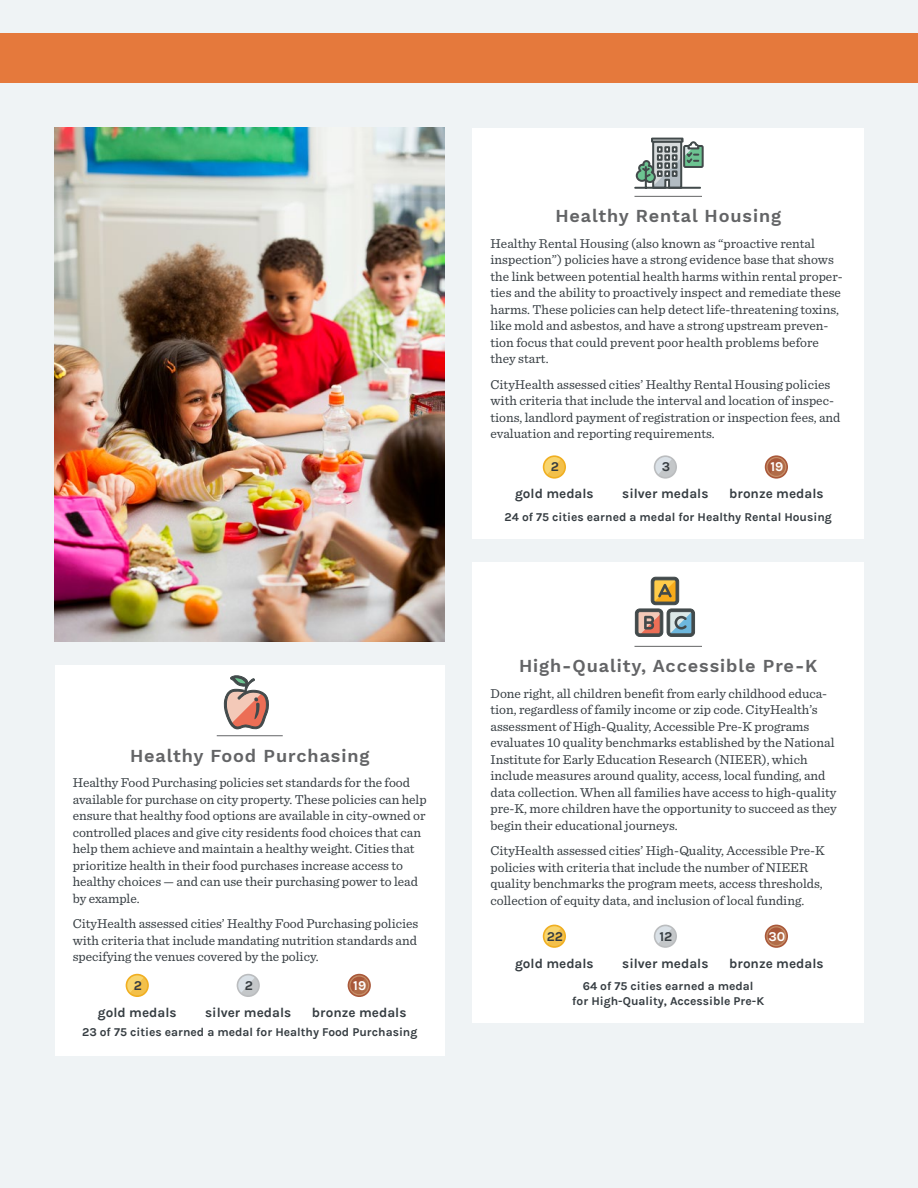
<style>
.page{position:relative;width:918px;height:1188px;background:#eff3f5}
.page>*{position:absolute;margin:0;border:0;box-sizing:border-box;transform-origin:0 0}
.t1{font:600 18px "Work Sans";letter-spacing:.05em;color:#636466}
.t2{font:13.5px/16.5px "Sentinel";color:#353c41}
.t3{font:700 13.5px "Karla";color:#353c41}
.t4{font:700 13.5px "Karla";color:#fff}
.t5{font:700 12px/15px "Karla";color:#353c41;text-align:center}
</style>
<div class="page">
<div style="left:0;top:33px;width:918px;height:49px;background:#e5793c"></div>
<div style="left:472px;top:562px;width:392px;height:461px;background:#fff"></div>
<hr style="left:634px;top:646px;width:68px;height:1px;background:#636466">
<svg style="left:542px;top:924px;width:246px;height:24px"></svg>
<svg style="left:635px;top:577px;width:60px;height:60px"></svg>
<div style="left:472px;top:128px;width:392px;height:411px;background:#fff"></div>
<hr style="left:634px;top:196px;width:68px;height:1px;background:#636466">
<svg style="left:542px;top:455px;width:246px;height:24px"></svg>
<div style="left:651px;top:138px;width:33px;height:5px;border:2px solid #424a4b"></div>
<div style="left:683px;top:145px;width:21px;height:23px;border:2px solid #424a4b"></div>
<svg style="left:634px;top:140px;width:69px;height:49px"></svg>
<div style="left:55px;top:665px;width:390px;height:391px;background:#fff"></div>
<hr style="left:217px;top:735px;width:66px;height:1px;background:#636466">
<svg style="left:125px;top:973px;width:246px;height:24px"></svg>
<svg style="left:224px;top:675px;width:45px;height:55px"></svg>
<img style="left:55px;top:128px;width:390px;height:513px">
<h1 class="t1" style="left:130px;top:745px;width:241px">Healthy Food Purchasing</h1>
<p class="t2" style="left:73px;top:774px;width:355px">Healthy Food Purchasing policies set standards for the food available for purchase on city property. These policies can help ensure that healthy food options are available in city-owned or controlled places and give city residents food choices that can help them achieve and maintain a healthy weight. Cities that prioritize health in their food purchases increase access to healthy choices — and can use their purchasing power to lead by example.</p>
<p class="t2" style="left:73px;top:915px;width:347px;text-align:justify">CityHealth assessed cities’ Healthy Food Purchasing policies with criteria that include mandating nutrition standards and specifying the venues covered by the policy.</p>
<p class="t3" style="left:134px;top:977px;width:10px">2</p>
<p class="t3" style="left:245px;top:977px;width:10px">2</p>
<p class="t4" style="left:353px;top:977px;width:15px">19</p>
<p class="t3" style="left:98px;top:1005px;width:80px">gold medals</p>
<p class="t3" style="left:205px;top:1005px;width:88px">silver medals</p>
<p class="t3" style="left:312px;top:1005px;width:96px">bronze medals</p>
<p class="t5" style="left:82px;top:1025px;width:337px">23 of 75 cities earned a medal for Healthy Food Purchasing</p>
<h1 class="t1" style="left:555px;top:206px;width:227px">Healthy Rental Housing</h1>
<p class="t2" style="left:490px;top:234px;width:354px">Healthy Rental Housing (also known as “proactive rental inspection”) policies have a strong evidence base that shows the link between potential health harms within rental proper&shy;ties and the ability to proactively inspect and remediate these harms. These policies can help detect life-threatening toxins, like mold and asbestos, and have a strong upstream preven&shy;tion focus that could prevent poor health problems before they start.</p>
<p class="t2" style="left:490px;top:375px;width:351px">CityHealth assessed cities’ Healthy Rental Housing policies with criteria that include the interval and location of inspec&shy;tions, landlord payment of registration or inspection fees, and evaluation and reporting requirements.</p>
<p class="t3" style="left:551px;top:459px;width:10px">2</p>
<p class="t3" style="left:662px;top:459px;width:10px">3</p>
<p class="t4" style="left:770px;top:459px;width:15px">19</p>
<p class="t3" style="left:515px;top:486px;width:80px">gold medals</p>
<p class="t3" style="left:622px;top:486px;width:88px">silver medals</p>
<p class="t3" style="left:729px;top:486px;width:96px">bronze medals</p>
<p class="t5" style="left:505px;top:509px;width:329px">24 of 75 cities earned a medal for Healthy Rental Housing</p>
<h1 class="t1" style="left:519px;top:656px;width:300px">High-Quality, Accessible Pre-K</h1>
<p class="t2" style="left:490px;top:684px;width:348px">Done right, all children benefit from early childhood educa&shy;tion, regardless of family income or zip code. CityHealth’s assessment of High-Quality, Accessible Pre-K programs evaluates 10 quality benchmarks established by the National Institute for Early Education Research (NIEER), which include measures around quality, access, local funding, and data collection. When all families have access to high-quality pre-K, more children have the opportunity to succeed as they begin their educational journeys.</p>
<p class="t2" style="left:490px;top:842px;width:336px">CityHealth assessed cities’ High-Quality, Accessible Pre-K policies with criteria that include the number of NIEER quality benchmarks the program meets, access thresholds, collection of equity data, and inclusion of local funding.</p>
<p class="t3" style="left:547px;top:928px;width:18px">22</p>
<p class="t3" style="left:659px;top:928px;width:14px">12</p>
<p class="t4" style="left:769px;top:928px;width:18px">30</p>
<p class="t3" style="left:515px;top:955px;width:80px">gold medals</p>
<p class="t3" style="left:622px;top:955px;width:88px">silver medals</p>
<p class="t3" style="left:729px;top:955px;width:96px">bronze medals</p>
<p class="t5" style="left:572px;top:979px;width:193px">64 of 75 cities earned a medal<br>for High-Quality, Accessible Pre-K</p>
</div>
